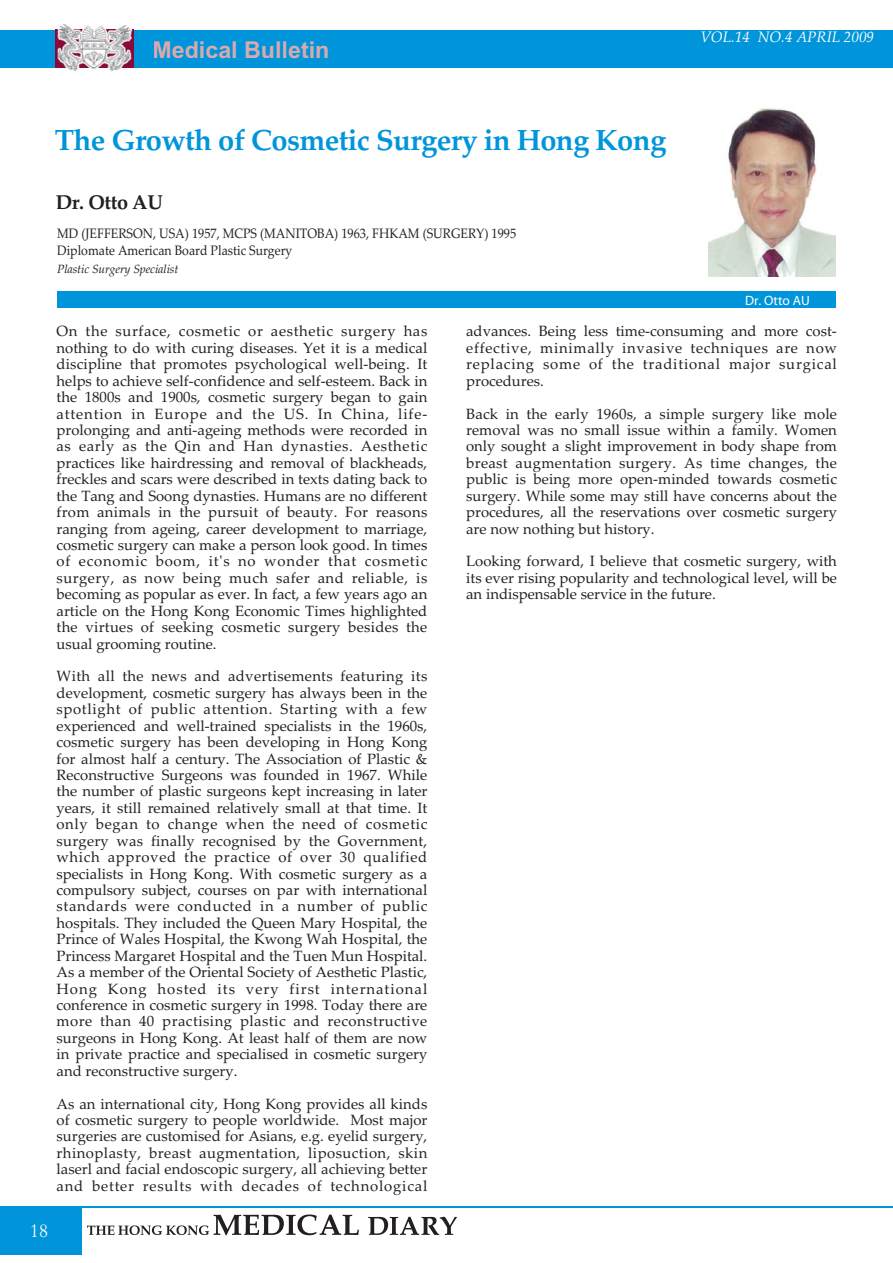
<style>
.page{position:relative;width:893px;height:1263px;background:#fff}
.page>*{position:absolute;margin:0;border:0;box-sizing:border-box;transform-origin:0 0}
.t1{font:700 29.1px "Palatino Linotype";letter-spacing:-.02em;color:#0095da}
.t2{font:700 23.25px "Arial";color:#d8aaad}
.t3{font:700 19.95px "Palatino Linotype";letter-spacing:-.02em;color:#231f20}
.t4{font:19.95px "Garamond";color:#fff;scale:.94 1}
.t5{font:italic 15.15px "Palatino Linotype";color:#fff}
.t6{font:14.85px/16.5px "Palatino Linotype";color:#231f20;text-align:justify}
.t7{font:13.65px/17.1px "Palatino Linotype";color:#231f20;scale:.9 1}
.t8{font:13.5px "Myriad";color:#fff}
.t9{font:italic 12px "Palatino Linotype";letter-spacing:-.01em;color:#231f20}
</style>
<div class="page">
<div style="left:0;top:30px;width:893px;height:38px;background:#0095da"></div>
<img style="left:55px;top:23px;width:78px;height:49px">
<img style="left:55px;top:30px;width:78px;height:38px">
<hr style="left:0;top:1206px;width:893px;height:2px;background:#0095da">
<svg style="left:87px;top:1215px;width:272px;height:20px"></svg>
<svg style="left:368px;top:1217px;width:89px;height:18px"></svg>
<div style="left:0;top:1206px;width:81px;height:49px;background:#0095da"></div>
<div style="left:57px;top:291px;width:778px;height:16px;background:#0095da"></div>
<img style="left:708px;top:108px;width:127px;height:169px">
<h2 class="t2" style="left:152px;top:41px;width:178px">Medical Bulletin</h2>
<p class="t5" style="left:701px;top:32px;width:175px">VOL.14 NO.4 APRIL 2009</p>
<h1 class="t1" style="left:55px;top:129px;width:613px">The Growth of Cosmetic Surgery in Hong Kong</h1>
<h3 class="t3" style="left:56px;top:194px;width:109px">Dr. Otto AU</h3>
<p class="t7" style="left:57px;top:226px;width:512px">MD (JEFFERSON, USA) 1957, MCPS (MANITOBA) 1963, FHKAM (SURGERY) 1995<br>Diplomate American Board Plastic Surgery</p>
<p class="t9" style="left:57px;top:265px;width:123px">Plastic Surgery Specialist</p>
<p class="t8" style="left:745px;top:295px;width:66px">Dr. Otto AU</p>
<p class="t6" style="left:57px;top:325px;width:372px">On the surface, cosmetic or aesthetic surgery has nothing to do with curing diseases. Yet it is a medical discipline that promotes psychological well-being. It helps to achieve self-confidence and self-esteem. Back in the 1800s and 1900s, cosmetic surgery began to gain attention in Europe and the US. In China, life&shy;prolonging and anti-ageing methods were recorded in as early as the Qin and Han dynasties. Aesthetic practices like hairdressing and removal of blackheads, freckles and scars were described in texts dating back to the Tang and Soong dynasties. Humans are no different from animals in the pursuit of beauty. For reasons ranging from ageing, career development to marriage, cosmetic surgery can make a person look good. In times of economic boom, it's no wonder that cosmetic surgery, as now being much safer and reliable, is becoming as popular as ever. In fact, a few years ago an article on the Hong Kong Economic Times highlighted the virtues of seeking cosmetic surgery besides the usual grooming routine.</p>
<p class="t6" style="left:57px;top:670px;width:372px">With all the news and advertisements featuring its development, cosmetic surgery has always been in the spotlight of public attention. Starting with a few experienced and well-trained specialists in the 1960s, cosmetic surgery has been developing in Hong Kong for almost half a century. The Association of Plastic &amp; Reconstructive Surgeons was founded in 1967. While the number of plastic surgeons kept increasing in later years, it still remained relatively small at that time. It only began to change when the need of cosmetic surgery was finally recognised by the Government, which approved the practice of over 30 qualified specialists in Hong Kong. With cosmetic surgery as a compulsory subject, courses on par with international standards were conducted in a number of public hospitals. They included the Queen Mary Hospital, the Prince of Wales Hospital, the Kwong Wah Hospital, the Princess Margaret Hospital and the Tuen Mun Hospital.<br>As a member of the Oriental Society of Aesthetic Plastic, Hong Kong hosted its very first international conference in cosmetic surgery in 1998. Today there are more than 40 practising plastic and reconstructive surgeons in Hong Kong. At least half of them are now in private practice and specialised in cosmetic surgery and reconstructive surgery.</p>
<p class="t6" style="left:57px;top:1097px;width:372px">As an international city, Hong Kong provides all kinds of cosmetic surgery to people worldwide. Most major surgeries are customised for Asians, e.g. eyelid surgery, rhinoplasty, breast augmentation, liposuction, skin laserl and facial endoscopic surgery, all achieving better and better results with decades of technological</p>
<p class="t6" style="left:466px;top:325px;width:372px">advances. Being less time-consuming and more cost&shy;effective, minimally invasive techniques are now replacing some of the traditional major surgical procedures.</p>
<p class="t6" style="left:466px;top:407px;width:372px">Back in the early 1960s, a simple surgery like mole removal was no small issue within a family. Women only sought a slight improvement in body shape from breast augmentation surgery. As time changes, the public is being more open-minded towards cosmetic surgery. While some may still have concerns about the procedures, all the reservations over cosmetic surgery are now nothing but history.</p>
<p class="t6" style="left:466px;top:555px;width:372px">Looking forward, I believe that cosmetic surgery, with its ever rising popularity and technological level, will be an indispensable service in the future.</p>
<h3 class="t4" style="left:30px;top:1219px;width:20px">18</h3>
</div>
